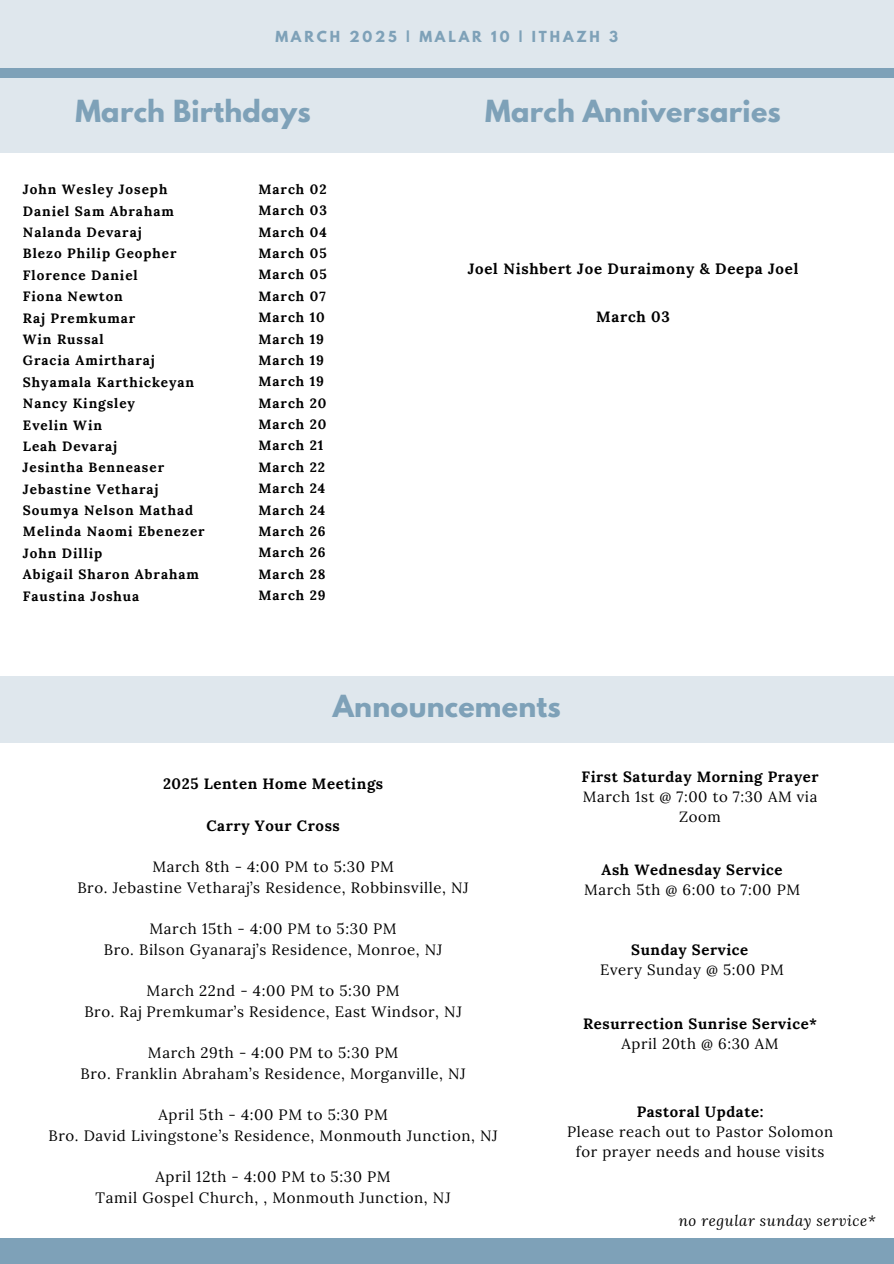
<style>
.page{position:relative;width:894px;height:1264px;background:#fff}
.page>*{position:absolute;margin:0;border:0;box-sizing:border-box;transform-origin:0 0}
.t1{font:700 27px "League Spartan";letter-spacing:.01em;color:#7ea1b8}
.t2{font:15px/20.7px "Lora";letter-spacing:.04em;color:#000;text-align:center}
.t3{font:700 15px/20.2px "Lora";letter-spacing:.04em;color:#000;text-align:center}
.t4{font:italic 15px "Lora";letter-spacing:.04em;color:#000}
.t5{font:700 13.5px "Lora";letter-spacing:.07em;color:#000}
.t6{font:700 13.5px "League Spartan";letter-spacing:.21em;color:#7ea1b8}
.s1{font-weight:700}
.s2{font-weight:400}
</style>
<div class="page">
<div style="left:0;top:0;width:893px;height:153px;background:#dfe7ed"></div>
<div style="left:0;top:68px;width:893px;height:9px;background:#7ea1b8"></div>
<div style="left:0;top:1238px;width:893px;height:25px;background:#7ea1b8"></div>
<div style="left:0;top:676px;width:893px;height:66px;background:#dfe7ed"></div>
<p class="t6" style="left:275px;top:29px;width:344px">MARCH 2025 | MALAR 10 | ITHAZH 3</p>
<p class="t1" style="left:75px;top:98px;width:237px">March Birthdays</p>
<h4 class="t5" style="left:23px;top:181px;width:146px">John Wesley Joseph</h4>
<p class="t5" style="left:23px;top:202px;width:152px">Daniel Sam Abraham</p>
<h1 class="t5" style="left:23px;top:223px;width:120px">Nalanda Devaraj</h1>
<h1 class="t5" style="left:23px;top:245px;width:155px">Blezo Philip Geopher</h1>
<p class="t5" style="left:23px;top:266px;width:116px">Florence Daniel</p>
<p class="t5" style="left:23px;top:287px;width:101px">Fiona Newton</p>
<p class="t5" style="left:23px;top:309px;width:114px">Raj Premkumar</p>
<p class="t5" style="left:23px;top:330px;width:82px">Win Russal</p>
<p class="t5" style="left:23px;top:352px;width:133px">Gracia Amirtharaj</p>
<p class="t5" style="left:23px;top:373px;width:173px">Shyamala Karthickeyan</p>
<p class="t5" style="left:23px;top:394px;width:113px">Nancy Kingsley</p>
<p class="t5" style="left:23px;top:416px;width:80px">Evelin Win</p>
<p class="t5" style="left:23px;top:437px;width:96px">Leah Devaraj</p>
<p class="t5" style="left:22px;top:458px;width:143px">Jesintha Benneaser</p>
<p class="t5" style="left:23px;top:480px;width:137px">Jebastine Vetharaj</p>
<p class="t5" style="left:23px;top:501px;width:172px">Soumya Nelson Mathad</p>
<p class="t5" style="left:23px;top:523px;width:183px">Melinda Naomi Ebenezer</p>
<p class="t5" style="left:23px;top:544px;width:81px">John Dillip</p>
<p class="t5" style="left:23px;top:565px;width:177px">Abigail Sharon Abraham</p>
<p class="t5" style="left:23px;top:587px;width:118px">Faustina Joshua</p>
<p class="t5" style="left:258px;top:180px;width:69px">March 02</p>
<p class="t5" style="left:258px;top:202px;width:70px">March 03</p>
<p class="t5" style="left:258px;top:223px;width:70px">March 04</p>
<p class="t5" style="left:258px;top:244px;width:70px">March 05</p>
<p class="t5" style="left:258px;top:266px;width:70px">March 05</p>
<p class="t5" style="left:258px;top:287px;width:69px">March 07</p>
<p class="t5" style="left:258px;top:308px;width:68px">March 10</p>
<p class="t5" style="left:258px;top:330px;width:67px">March 19</p>
<p class="t5" style="left:258px;top:351px;width:67px">March 19</p>
<p class="t5" style="left:258px;top:373px;width:67px">March 19</p>
<p class="t5" style="left:258px;top:394px;width:69px">March 20</p>
<p class="t5" style="left:258px;top:415px;width:69px">March 20</p>
<p class="t5" style="left:258px;top:437px;width:66px">March 21</p>
<p class="t5" style="left:258px;top:458px;width:68px">March 22</p>
<p class="t5" style="left:258px;top:479px;width:68px">March 24</p>
<p class="t5" style="left:258px;top:501px;width:68px">March 24</p>
<p class="t5" style="left:258px;top:522px;width:69px">March 26</p>
<p class="t5" style="left:258px;top:544px;width:69px">March 26</p>
<p class="t5" style="left:258px;top:565px;width:69px">March 28</p>
<p class="t5" style="left:258px;top:586px;width:69px">March 29</p>
<p class="t1" style="left:485px;top:98px;width:297px">March Anniversaries</p>
<p class="t3" style="left:467px;top:258px;width:332px">Joel Nishbert Joe Duraimony &amp; Deepa Joel</p>
<p class="t3" style="left:596px;top:306px;width:75px">March 03</p>
<h2 class="t1" style="left:333px;top:692px;width:229px">Announcements</h2>
<h2 class="t3" style="left:163px;top:773px;width:222px">2025 Lenten Home Meetings</h2>
<p class="t3" style="left:206px;top:815px;width:135px">Carry Your Cross</p>
<h1 class="t2" style="left:77px;top:856px;width:393px">March 8th - 4:00 PM to 5:30 PM<br>Bro. Jebastine Vetharaj’s Residence, Robbinsville, NJ</h1>
<h3 class="t2" style="left:104px;top:918px;width:340px">March 15th - 4:00 PM to 5:30 PM<br>Bro. Bilson Gyanaraj’s Residence, Monroe, NJ</h3>
<h2 class="t2" style="left:84px;top:980px;width:379px">March 22nd - 4:00 PM to 5:30 PM<br>Bro. Raj Premkumar’s Residence, East Windsor, NJ</h2>
<h2 class="t2" style="left:80px;top:1042px;width:386px">March 29th - 4:00 PM to 5:30 PM<br>Bro. Franklin Abraham’s Residence, Morganville, NJ</h2>
<h3 class="t2" style="left:48px;top:1104px;width:450px">April 5th - 4:00 PM to 5:30 PM<br>Bro. David Livingstone’s Residence, Monmouth Junction, NJ</h3>
<h3 class="t2" style="left:96px;top:1166px;width:356px">April 12th - 4:00 PM to 5:30 PM<br>Tamil Gospel Church, , Monmouth Junction, NJ</h3>
<h3 class="t2" style="left:581px;top:766px;width:238px;line-height:20.2px"><span class="s1">First Saturday Morning Prayer<br></span>March 1st @ 7:00 to 7:30 AM via<br>Zoom</h3>
<h3 class="t2" style="left:584px;top:859px;width:217px;line-height:20.2px"><span class="s1">Ash Wednesday Service<br></span>March 5th @ 6:00 to 7:00 PM</h3>
<h3 class="t2" style="left:600px;top:939px;width:185px;line-height:20.2px"><span class="s1">Sunday Service<br></span>Every Sunday @ 5:00 PM</h3>
<h3 class="t3" style="left:583px;top:1013px;width:236px">Resurrection Sunrise Service*<br><span class="s2">April 20th @ 6:30 AM</span></h3>
<h3 class="t2" style="left:567px;top:1100px;width:268px;line-height:20.2px"><span class="s1">Pastoral Update:<br></span>Please reach out to Pastor Solomon for prayer needs and house visits</h3>
<h3 class="t4" style="left:678px;top:1210px;width:198px">no regular sunday service*</h3>
</div>
